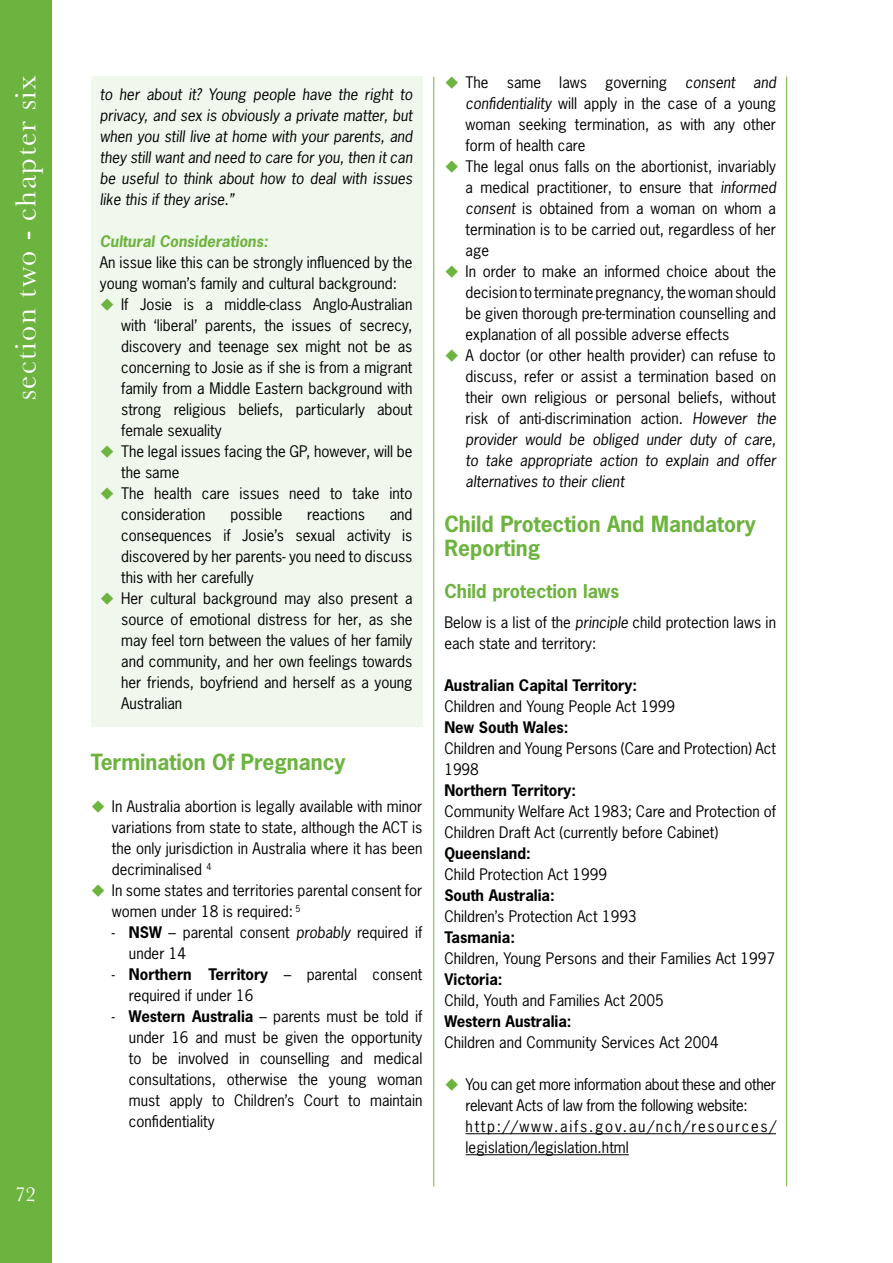
<style>
.page{position:relative;width:893px;height:1263px;background:#fff}
.page>*{position:absolute;margin:0;border:0;box-sizing:border-box;transform-origin:0 0}
.t1{font:30px "Baskerville";letter-spacing:.05em;color:#fff}
.t2{font:700 21px/24px "News Gothic";color:#6db33f}
.t3{font:21px "Baskerville";color:#fff}
.t4{font:700 18px "News Gothic";color:#6db33f}
.t5{font:15px/21px "News Gothic";color:#000}
.t6{font:italic 15px/21px "News Gothic";color:#000;text-align:justify}
.t7{font:15px/21px "News Gothic";letter-spacing:-.02em;color:#000}
.t8{font:700 15px "News Gothic";color:#000}
.t9{font:italic 700 15px "News Gothic";color:#6db33f}
.s1{color:#6db33f}
.s2{font-weight:700}
.s3{font-style:italic}
</style>
<div class="page">
<div style="left:0;top:0;width:51px;height:1263px;background:#6db33f"></div>
<div style="left:91px;top:77px;width:332px;height:650px;background:#f0f7ec"></div>
<hr style="left:786px;top:77px;width:1px;height:1109px;background:#6db33f">
<hr style="left:433px;top:77px;width:1px;height:1109px;background:#6db33f">
<hr style="left:466px;top:1133px;width:310px;height:1px;background:#000">
<hr style="left:466px;top:1154px;width:163px;height:1px;background:#000">
<h1 class="t1" style="left:8px;top:400px;width:326px;rotate:-90deg">section two - chapter six</h1>
<h2 class="t3" style="left:15px;top:1181px;width:22px">72</h2>
<p class="t6" style="left:100px;top:84px;width:314px">to her about it? Young people have the right to privacy, and sex is obviously a private matter, but when you still live at home with your parents, and they still want and need to care for you, then it can be useful to think about how to deal with issues like this if they arise.”</p>
<p class="t9" style="left:100px;top:232px;width:170px">Cultural Considerations:</p>
<p class="t5" style="left:100px;top:252px;width:314px">An issue like this can be strongly influenced by the young woman’s family and cultural background:</p>
<p class="t5" style="left:100px;top:294px;width:314px"><span class="s1">◆</span> If Josie is a middle-class Anglo-Australian</p>
<p class="t5" style="left:121px;top:315px;width:293px;text-align:justify">with ‘liberal’ parents, the issues of secrecy, discovery and teenage sex might not be as concerning to Josie as if she is from a migrant family from a Middle Eastern background with strong religious beliefs, particularly about female sexuality</p>
<p class="t5" style="left:121px;top:441px;width:293px;text-indent:-21px"><span class="s1">◆</span> The legal issues facing the GP, however, will be the same</p>
<p class="t5" style="left:121px;top:483px;width:293px;text-indent:-21px"><span class="s1">◆</span> The health care issues need to take into consideration</p>
<p class="t5" style="left:121px;top:504px;width:293px;text-align:justify;text-indent:268px">and consequences if Josie’s sexual activity is discovered by her parents- you need to discuss this with her carefully</p>
<p class="t5" style="left:121px;top:588px;width:293px;text-align:justify;text-indent:-21px"><span class="s1">◆</span> Her cultural background may also present a source of emotional distress for her, as she may feel torn between the values of her family and community, and her own feelings towards her friends, boyfriend and herself as a young Australian</p>
<p class="t5" style="left:230px;top:504px;width:54px">possible</p>
<p class="t5" style="left:307px;top:504px;width:59px">reactions</p>
<p class="t2" style="left:91px;top:749px;width:256px">Termination Of Pregnancy</p>
<p class="t5" style="left:112px;top:795px;width:312px;text-align:justify;text-indent:-21px"><span class="s1">◆</span> In Australia abortion is legally available with minor variations from state to state, although the ACT is the only jurisdiction in Australia where it has been decriminalised <sup>4</sup></p>
<p class="t5" style="left:112px;top:879px;width:312px;text-indent:-21px"><span class="s1">◆</span> In some states and territories parental consent for women under 18 is required: <sup>5</sup></p>
<p class="t5" style="left:129px;top:921px;width:295px;text-indent:-17px">- <span class="s2">NSW</span> – parental consent <span class="s3">probably</span> required if under 14</p>
<p class="t5" style="left:129px;top:963px;width:295px;text-indent:-17px">- <span class="s2">Northern Territory</span> – parental consent required if under 16</p>
<p class="t5" style="left:129px;top:1005px;width:295px;text-align:justify;text-indent:-17px">- <span class="s2">Western Australia</span> – parents must be told if under 16 and must be given the opportunity to be involved in counselling and medical consultations, otherwise the young woman must apply to Children’s Court to maintain confidentiality</p>
<p class="t5" style="left:466px;top:72px;width:312px;text-align:justify;text-indent:-21px"><span class="s1">◆</span> The same laws governing <span class="s3">consent and confidentiality</span> will apply in the case of a young woman seeking termination, as with any other form of health care</p>
<p class="t5" style="left:466px;top:156px;width:312px;text-align:justify;text-indent:-21px"><span class="s1">◆</span> The legal onus falls on the abortionist, invariably a medical practitioner, to ensure that <span class="s3">informed consent</span> is obtained from a woman on whom a termination is to be carried out, regardless of her age</p>
<p class="t5" style="left:466px;top:261px;width:312px;text-align:justify;text-indent:-21px"><span class="s1">◆</span> In order to make an informed choice about the decision to terminate pregnancy, the woman should be given thorough pre-termination counselling and explanation of all possible adverse effects</p>
<p class="t5" style="left:466px;top:345px;width:312px;text-align:justify;text-indent:-21px"><span class="s1">◆</span> A doctor (or other health provider) can refuse to discuss, refer or assist a termination based on their own religious or personal beliefs, without risk of anti-discrimination action. <span class="s3">However the provider would be obliged under duty of care, to take appropriate action to explain and offer alternatives to their client</span></p>
<p class="t2" style="left:444px;top:512px;width:313px">Child Protection And Mandatory<br>Reporting</p>
<p class="t4" style="left:444px;top:579px;width:176px">Child protection laws</p>
<p class="t5" style="left:444px;top:612px;width:333px">Below is a list of the <span class="s3">principle</span> child protection laws in each state and territory:</p>
<p class="t8" style="left:444px;top:676px;width:194px">Australian Capital Territory:</p>
<p class="t5" style="left:444px;top:696px;width:232px">Children and Young People Act 1999</p>
<p class="t8" style="left:444px;top:718px;width:126px">New South Wales:</p>
<p class="t5" style="left:444px;top:738px;width:333px">Children and Young Persons (Care and Protection) Act<br>1998</p>
<p class="t8" style="left:444px;top:781px;width:133px">Northern Territory:</p>
<p class="t5" style="left:444px;top:801px;width:333px">Community Welfare Act 1983; Care and Protection of<br>Children Draft Act (currently before Cabinet)</p>
<p class="t8" style="left:444px;top:844px;width:88px">Queensland:</p>
<p class="t5" style="left:444px;top:864px;width:164px">Child Protection Act 1999</p>
<p class="t8" style="left:444px;top:886px;width:112px">South Australia:</p>
<p class="t5" style="left:444px;top:906px;width:194px">Children’s Protection Act 1993</p>
<p class="t8" style="left:444px;top:928px;width:72px">Tasmania:</p>
<p class="t5" style="left:444px;top:948px;width:332px">Children, Young Persons and their Families Act 1997</p>
<p class="t8" style="left:444px;top:970px;width:60px">Victoria:</p>
<p class="t5" style="left:444px;top:990px;width:221px">Child, Youth and Families Act 2005</p>
<p class="t8" style="left:444px;top:1012px;width:129px">Western Australia:</p>
<p class="t5" style="left:444px;top:1032px;width:276px">Children and Community Services Act 2004</p>
<p class="t7" style="left:466px;top:1074px;width:312px;text-indent:-21px"><span class="s1">◆</span> You can get more information about these and other relevant Acts of law from the following website: http://www.aifs.gov.au/nch/resources/ legislation/legislation.html</p>
</div>
